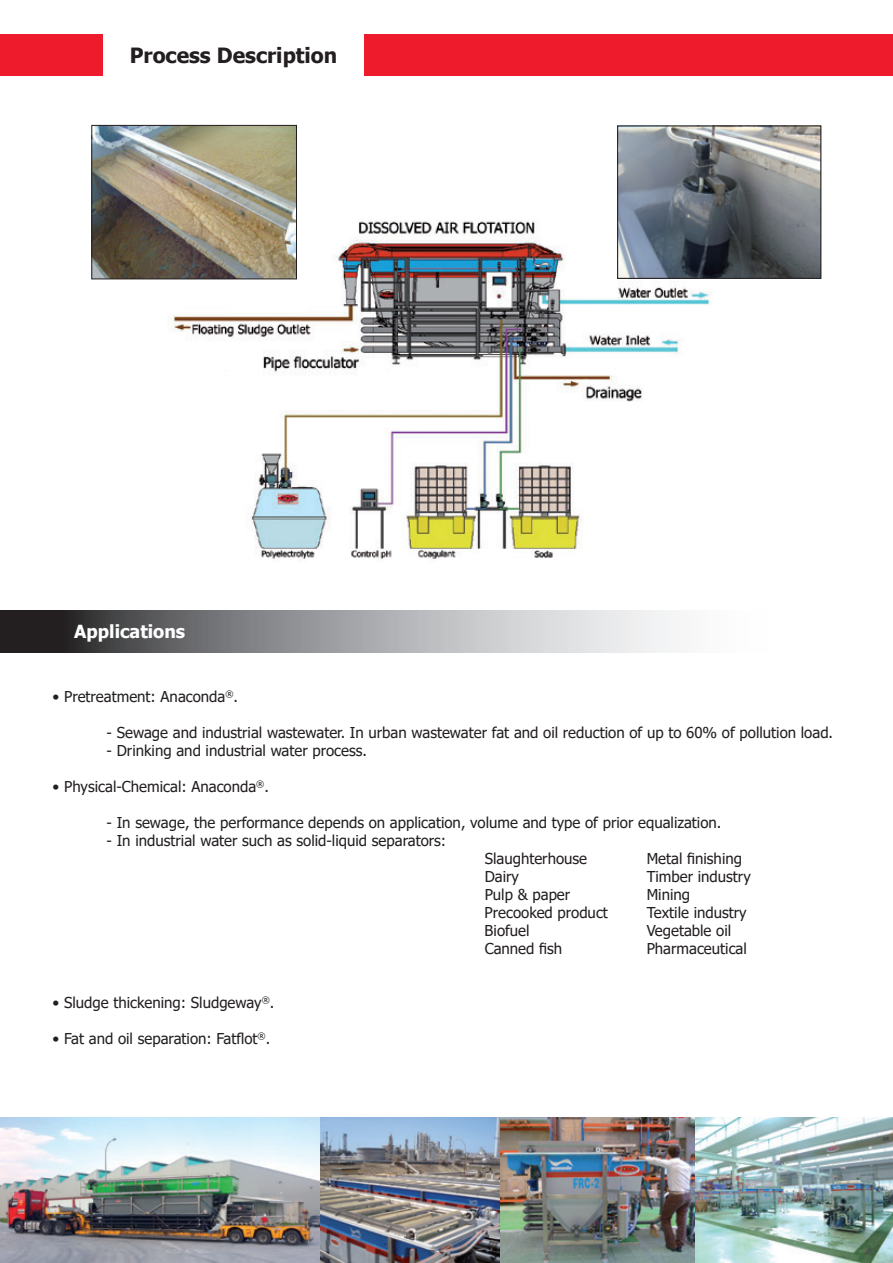
<style>
.page{position:relative;width:893px;height:1263px;background:#fff}
.page>*{position:absolute;margin:0;border:0;box-sizing:border-box;transform-origin:0 0}
.t1{font:700 21px "Tahoma";color:#231f20}
.t2{font:700 18px "Tahoma";color:#fff}
.t3{font:15px "Tahoma";color:#231f20}
</style>
<div class="page">
<div style="left:0;top:34px;width:893px;height:41px;background:#ee1b2d"></div>
<div style="left:103px;top:34px;width:261px;height:41px;background:#fff"></div>
<svg style="left:0;top:611px;width:677px;height:41px;background:#959598"></svg>
<img style="left:159px;top:212px;width:552px;height:347px">
<img style="left:619px;top:127px;width:200px;height:150px">
<div style="left:617px;top:125px;width:204px;height:154px;border:1px solid #231f20"></div>
<img style="left:94px;top:127px;width:200px;height:150px">
<div style="left:92px;top:125px;width:204px;height:154px;border:1px solid #231f20"></div>
<img style="left:0;top:1117px;width:893px;height:146px">
<p class="t1" style="left:130px;top:40px;width:209px">Process Description</p>
<p class="t2" style="left:74px;top:619px;width:112px">Applications</p>
<p class="t3" style="left:53px;top:686px;width:187px">• Pretreatment: Anaconda<sup>®</sup>.</p>
<p class="t3" style="left:107px;top:722px;width:728px">- Sewage and industrial wastewater. In urban wastewater fat and oil reduction of up to 60% of pollution load.</p>
<p class="t3" style="left:107px;top:740px;width:262px">- Drinking and industrial water process.</p>
<p class="t3" style="left:53px;top:776px;width:218px">• Physical-Chemical: Anaconda<sup>®</sup>.</p>
<p class="t3" style="left:107px;top:812px;width:616px">- In sewage, the performance depends on application, volume and type of prior equalization.</p>
<p class="t3" style="left:107px;top:830px;width:341px">- In industrial water such as solid-liquid separators:</p>
<p class="t3" style="left:485px;top:848px;width:104px">Slaughterhouse</p>
<p class="t3" style="left:647px;top:848px;width:97px">Metal finishing</p>
<p class="t3" style="left:485px;top:866px;width:36px">Dairy</p>
<p class="t3" style="left:647px;top:866px;width:106px">Timber industry</p>
<p class="t3" style="left:485px;top:884px;width:87px">Pulp &amp; paper</p>
<p class="t3" style="left:647px;top:884px;width:45px">Mining</p>
<p class="t3" style="left:485px;top:902px;width:125px">Precooked product</p>
<p class="t3" style="left:647px;top:902px;width:102px">Textile industry</p>
<p class="t3" style="left:485px;top:920px;width:46px">Biofuel</p>
<p class="t3" style="left:647px;top:920px;width:86px">Vegetable oil</p>
<p class="t3" style="left:485px;top:938px;width:79px">Canned fish</p>
<p class="t3" style="left:647px;top:938px;width:102px">Pharmaceutical</p>
<p class="t3" style="left:53px;top:992px;width:223px">• Sludge thickening: Sludgeway<sup>®</sup>.</p>
<p class="t3" style="left:53px;top:1028px;width:219px">• Fat and oil separation: Fatflot<sup>®</sup>.</p>
</div>
